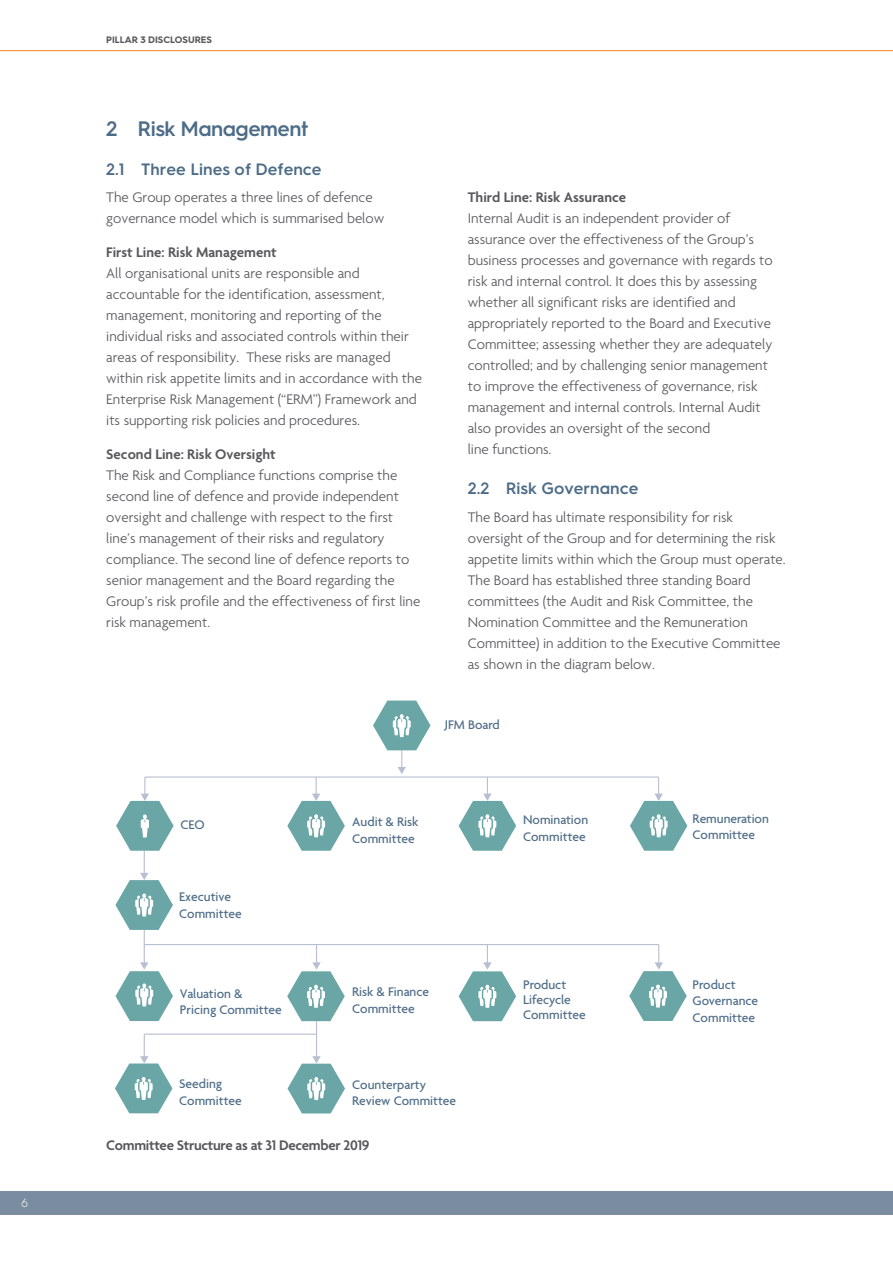
<style>
.page{position:relative;width:893px;height:1263px;background:#fff}
.page>*{position:absolute;margin:0;border:0;box-sizing:border-box;transform-origin:0 0}
.t1{font:600 21px "Hurme Geometric Sans 3";letter-spacing:-.025em;color:#4d6c87}
.t2{font:600 16.5px "Hurme Geometric Sans 3";color:#4d6c87}
.t3{font:300 15px/21px "Agenda";color:#57585a}
.t4{font:600 15px "Agenda";color:#57585a}
.t5{font:600 15px "Agenda";letter-spacing:-.02em;color:#57585a}
.t6{font:500 13.5px/16.8px "Agenda";color:#4d6c87}
.t7{font:300 12px "Hurme Geometric Sans 3";color:#fff}
.t8{font:700 9.3px "Hurme Geometric Sans 3";color:#57585a}
</style>
<div class="page">
<hr style="left:0;top:50px;width:893px;height:1px;background:#f58220">
<div style="left:0;top:1191px;width:893px;height:24px;background:#7a8da0"></div>
<hr style="left:144px;top:944px;width:515px;height:1px;background:#b9bfd2">
<hr style="left:144px;top:925px;width:1px;height:38px;background:#b9bfd2">
<svg style="left:373px;top:700px;width:57px;height:74px"></svg>
<hr style="left:316px;top:1015px;width:1px;height:42px;background:#b9bfd2">
<svg style="left:287px;top:1056px;width:58px;height:57px"></svg>
<hr style="left:144px;top:1033px;width:173px;height:2px;background:#b9bfd2">
<svg style="left:115px;top:1034px;width:57px;height:79px"></svg>
<svg style="left:116px;top:962px;width:57px;height:59px"></svg>
<svg style="left:629px;top:944px;width:58px;height:77px"></svg>
<svg style="left:459px;top:945px;width:57px;height:76px"></svg>
<svg style="left:287px;top:945px;width:58px;height:76px"></svg>
<hr style="left:145px;top:776px;width:514px;height:2px;background:#b9bfd2">
<svg style="left:630px;top:777px;width:57px;height:74px"></svg>
<svg style="left:459px;top:777px;width:57px;height:74px"></svg>
<svg style="left:287px;top:777px;width:58px;height:74px"></svg>
<svg style="left:115px;top:777px;width:59px;height:153px"></svg>
<p class="t7" style="left:21px;top:1195px;width:9px">6</p>
<p class="t8" style="left:106px;top:33px;width:107px">PILLAR 3 DISCLOSURES</p>
<h1 class="t1" style="left:106px;top:114px;width:204px">2 Risk Management</h1>
<p class="t2" style="left:106px;top:158px;width:217px">2.1 Three Lines of Defence</p>
<p class="t3" style="left:106px;top:188px;width:279px">The Group operates a three lines of defence governance model which is summarised below</p>
<p class="t4" style="left:106px;top:244px;width:172px">First Line: Risk Management</p>
<p class="t3" style="left:106px;top:264px;width:317px">All organisational units are responsible and accountable for the identification, assessment, management, monitoring and reporting of the individual risks and associated controls within their areas of responsibility. These risks are managed within risk appetite limits and in accordance with the Enterprise Risk Management (“ERM”) Framework and its supporting risk policies and procedures.</p>
<p class="t4" style="left:106px;top:446px;width:171px">Second Line: Risk Oversight</p>
<p class="t3" style="left:106px;top:465px;width:316px">The Risk and Compliance functions comprise the second line of defence and provide independent oversight and challenge with respect to the first line’s management of their risks and regulatory compliance. The second line of defence reports to senior management and the Board regarding the Group’s risk profile and the effectiveness of first line risk management.</p>
<p class="t4" style="left:468px;top:189px;width:160px">Third Line: Risk Assurance</p>
<p class="t3" style="left:468px;top:209px;width:307px">Internal Audit is an independent provider of assurance over the effectiveness of the Group’s business processes and governance with regards to risk and internal control. It does this by assessing whether all significant risks are identified and appropriately reported to the Board and Executive Committee; assessing whether they are adequately controlled; and by challenging senior management to improve the effectiveness of governance, risk management and internal controls. Internal Audit also provides an oversight of the second<br>line functions.</p>
<p class="t2" style="left:468px;top:477px;width:172px">2.2 Risk Governance</p>
<p class="t3" style="left:468px;top:507px;width:319px">The Board has ultimate responsibility for risk oversight of the Group and for determining the risk appetite limits within which the Group must operate.<br>The Board has established three standing Board committees (the Audit and Risk Committee, the Nomination Committee and the Remuneration Committee) in addition to the Executive Committee as shown in the diagram below.</p>
<p class="t6" style="left:445px;top:716px;width:56px">JFM Board</p>
<p class="t6" style="left:180px;top:816px;width:26px">CEO</p>
<p class="t6" style="left:352px;top:813px;width:68px">Audit &amp; Risk<br>Committee</p>
<p class="t6" style="left:179px;top:888px;width:64px">Executive<br>Committee</p>
<p class="t6" style="left:523px;top:811px;width:67px">Nomination<br>Committee</p>
<p class="t6" style="left:693px;top:810px;width:78px">Remuneration<br>Committee</p>
<p class="t6" style="left:180px;top:984px;width:103px">Valuation &amp;<br>Pricing Committee</p>
<p class="t6" style="left:352px;top:983px;width:78px">Risk &amp; Finance<br>Committee</p>
<p class="t6" style="left:693px;top:975px;width:67px">Product<br>Governance<br>Committee</p>
<p class="t6" style="left:523px;top:976px;width:64px;line-height:15px">Product<br>Lifecycle<br>Committee</p>
<p class="t6" style="left:179px;top:1075px;width:64px">Seeding<br>Committee</p>
<p class="t6" style="left:352px;top:1075px;width:105px">Counterparty<br>Review Committee</p>
<p class="t5" style="left:106px;top:1137px;width:265px">Committee Structure as at 31 December 2019</p>
</div>
